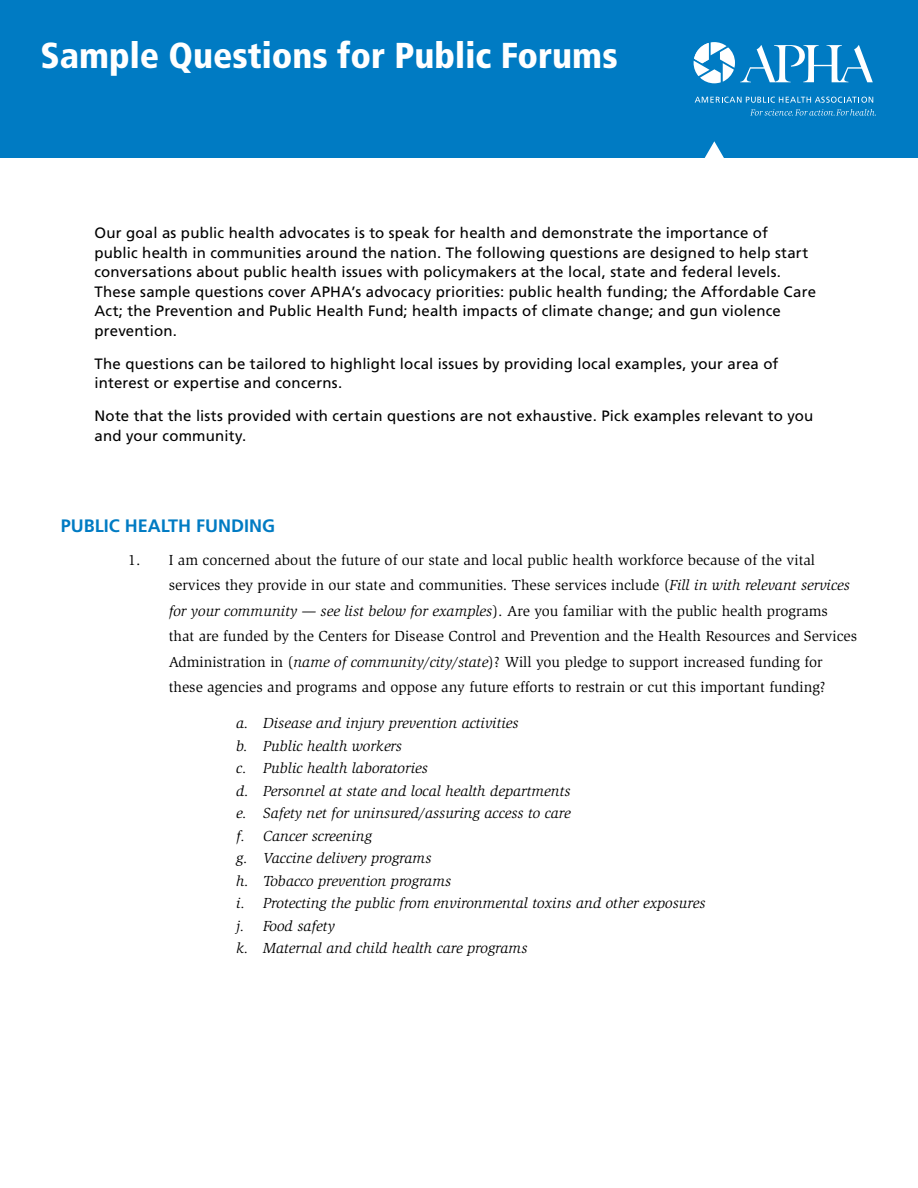
<style>
.page{position:relative;width:918px;height:1188px;background:#fff}
.page>*{position:absolute;margin:0;border:0;box-sizing:border-box;transform-origin:0 0}
.t1{font:900 condensed 36px "Frutiger LT Std";color:#fff}
.t2{font:700 18px "Frutiger LT Std";color:#007bc3}
.t3{font:15px/19.5px "Frutiger LT Std";letter-spacing:.015em;color:#000}
.t4{font:15px/25.5px "Slimbach";color:#000}
.t5{font:italic 15px "Slimbach";color:#000}
.s1{font-style:italic}
</style>
<div class="page">
<div style="left:0;top:0;width:918px;height:158px;background:#007bc3"></div>
<svg style="left:704px;top:141px;width:20px;height:17px"></svg>
<svg style="left:750px;top:109px;width:126px;height:7px"></svg>
<svg style="left:694px;top:42px;width:179px;height:41px"></svg>
<svg style="left:695px;top:97px;width:178px;height:6px"></svg>
<p class="t1" style="left:40px;top:33px;width:579px">Sample Questions for Public Forums</p>
<p class="t3" style="left:94px;top:223px;width:723px">Our goal as public health advocates is to speak for health and demonstrate the importance of<br>public health in communities around the nation. The following questions are designed to help start conversations about public health issues with policymakers at the local, state and federal levels.<br>These sample questions cover APHA’s advocacy priorities: public health funding; the Affordable Care Act; the Prevention and Public Health Fund; health impacts of climate change; and gun violence prevention.</p>
<p class="t3" style="left:94px;top:354px;width:685px">The questions can be tailored to highlight local issues by providing local examples, your area of interest or expertise and concerns.</p>
<p class="t3" style="left:94px;top:406px;width:720px">Note that the lists provided with certain questions are not exhaustive. Pick examples relevant to you and your community.</p>
<h4 class="t2" style="left:61px;top:515px;width:216px">PUBLIC HEALTH FUNDING</h4>
<p class="t4" style="left:169px;top:547px;width:690px;text-indent:-40px">1. I am concerned about the future of our state and local public health workforce because of the vital services they provide in our state and communities. These services include (<span class="s1">Fill in with relevant services for your community — see list below for examples</span>). Are you familiar with the public health programs that are funded by the Centers for Disease Control and Prevention and the Health Resources and Services Administration in (<span class="s1">name of community/city/state</span>)? Will you pledge to support increased funding for these agencies and programs and oppose any future efforts to restrain or cut this important funding?</p>
<p class="t5" style="left:236px;top:715px;width:284px">a. Disease and injury prevention activities</p>
<p class="t5" style="left:236px;top:737px;width:167px">b. Public health workers</p>
<p class="t5" style="left:236px;top:760px;width:193px">c. Public health laboratories</p>
<p class="t5" style="left:236px;top:782px;width:336px">d. Personnel at state and local health departments</p>
<p class="t5" style="left:236px;top:805px;width:336px">e. Safety net for uninsured/assuring access to care</p>
<p class="t5" style="left:236px;top:827px;width:137px">f. Cancer screening</p>
<p class="t5" style="left:236px;top:850px;width:197px">g. Vaccine delivery programs</p>
<p class="t5" style="left:236px;top:872px;width:216px">h. Tobacco prevention programs</p>
<p class="t5" style="left:236px;top:895px;width:471px">i. Protecting the public from environmental toxins and other exposures</p>
<p class="t5" style="left:236px;top:917px;width:100px">j. Food safety</p>
<p class="t5" style="left:236px;top:940px;width:293px">k. Maternal and child health care programs</p>
</div>
